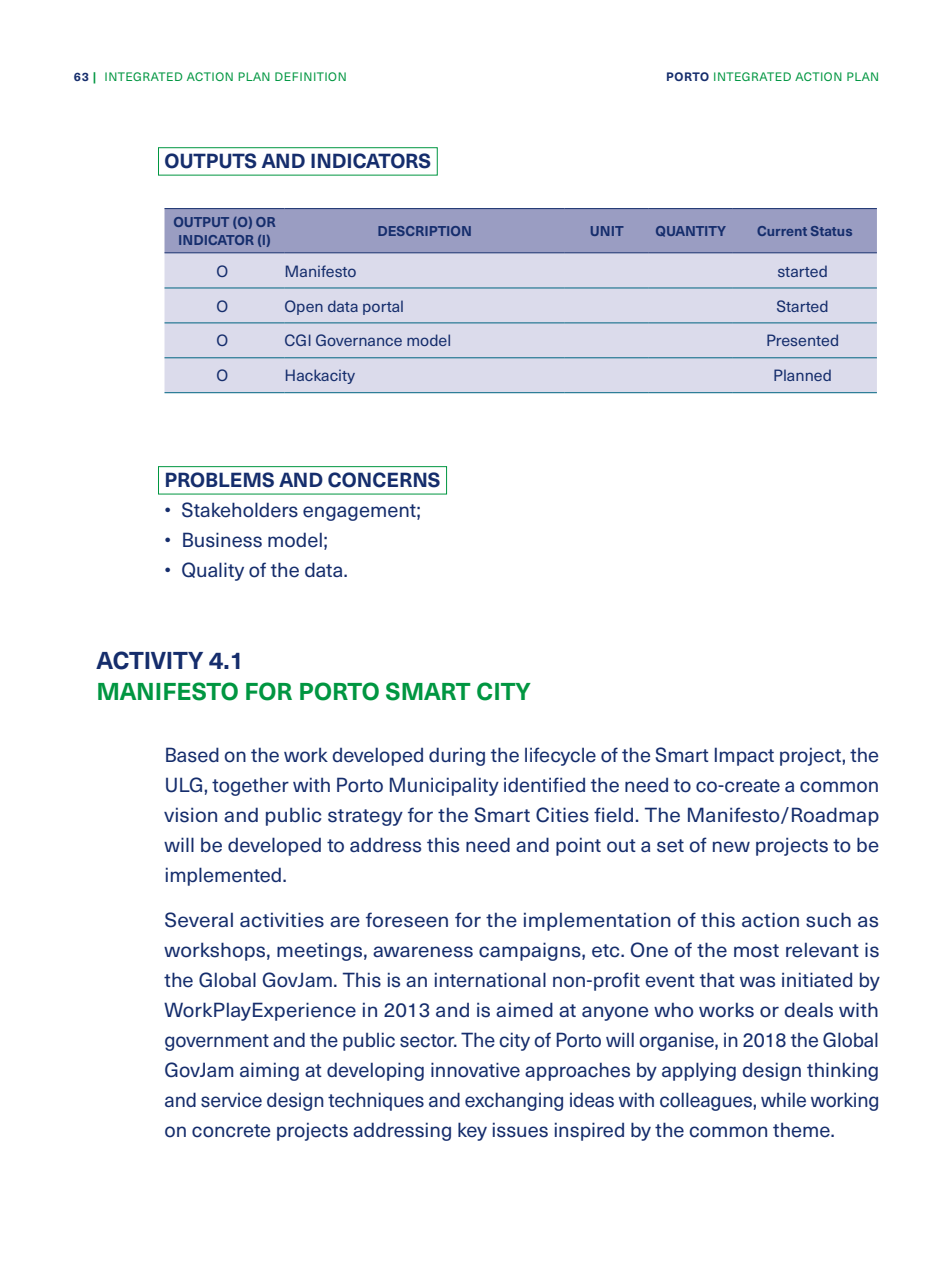
<style>
.page{position:relative;width:936px;height:1276px;background:#fff}
.page>*{position:absolute;margin:0;border:0;box-sizing:border-box;transform-origin:0 0}
.t1{font:700 24px "Neue Haas Unica Pro";color:#009641}
.t2{font:700 24px "Neue Haas Unica Pro";letter-spacing:-.015em;color:#152d6c}
.t3{font:20px/30px "Neue Haas Unica Pro";color:#152d6c;text-align:justify;scale:1.05 1}
.t4{font:20px/30px "Neue Haas Unica Pro";color:#152d6c;text-align:justify}
.t5{font:700 20px "Neue Haas Unica Pro";color:#152d6c}
.t6{font:16px "Neue Haas Unica Pro";color:#152d6c}
.t7{font:700 14px/17.6px "Neue Haas Unica Pro";color:#152d6c;text-align:center}
.t8{font:12px "Neue Haas Unica Pro";letter-spacing:.05em;color:#009641}
.t9{font:12px "Neue Haas Unica Pro";letter-spacing:.03em;color:#009641}
.s1{font-weight:700;color:#152d6c}
.s2{font-weight:700}
</style>
<div class="page">
<div style="left:158px;top:147px;width:280px;height:29px;border:1px solid #009641"></div>
<div style="left:158px;top:466px;width:289px;height:28px;border:1px solid #009641"></div>
<div style="left:164px;top:209px;width:712px;height:43px;background:#9a9dc2"></div>
<div style="left:164px;top:253px;width:712px;height:139px;background:#dbdbeb"></div>
<hr style="left:164px;top:208px;width:120px;height:1px;background:#152d6c">
<hr style="left:284px;top:208px;width:280px;height:1px;background:#152d6c">
<hr style="left:564px;top:208px;width:84px;height:1px;background:#152d6c">
<hr style="left:648px;top:208px;width:84px;height:1px;background:#152d6c">
<hr style="left:732px;top:208px;width:144px;height:1px;background:#152d6c">
<hr style="left:164px;top:252px;width:120px;height:1px;background:#152d6c">
<hr style="left:284px;top:252px;width:280px;height:1px;background:#152d6c">
<hr style="left:564px;top:252px;width:84px;height:1px;background:#152d6c">
<hr style="left:648px;top:252px;width:84px;height:1px;background:#152d6c">
<hr style="left:732px;top:252px;width:144px;height:1px;background:#152d6c">
<hr style="left:164px;top:288px;width:120px;height:1px;background:#006481">
<hr style="left:284px;top:288px;width:280px;height:1px;background:#006481">
<hr style="left:564px;top:288px;width:84px;height:1px;background:#006481">
<hr style="left:648px;top:288px;width:84px;height:1px;background:#006481">
<hr style="left:732px;top:288px;width:144px;height:1px;background:#006481">
<hr style="left:164px;top:322px;width:120px;height:1px;background:#006481">
<hr style="left:284px;top:322px;width:280px;height:1px;background:#006481">
<hr style="left:564px;top:322px;width:84px;height:1px;background:#006481">
<hr style="left:648px;top:322px;width:84px;height:1px;background:#006481">
<hr style="left:732px;top:322px;width:144px;height:1px;background:#006481">
<hr style="left:164px;top:357px;width:120px;height:1px;background:#006481">
<hr style="left:284px;top:357px;width:280px;height:1px;background:#006481">
<hr style="left:564px;top:357px;width:84px;height:1px;background:#006481">
<hr style="left:648px;top:357px;width:84px;height:1px;background:#006481">
<hr style="left:732px;top:357px;width:144px;height:1px;background:#006481">
<hr style="left:164px;top:392px;width:120px;height:1px;background:#006481">
<hr style="left:284px;top:392px;width:280px;height:1px;background:#006481">
<hr style="left:564px;top:392px;width:84px;height:1px;background:#006481">
<hr style="left:648px;top:392px;width:84px;height:1px;background:#006481">
<hr style="left:732px;top:392px;width:144px;height:1px;background:#006481">
<p class="t8" style="left:74px;top:70px;width:44px"><span class="s1">63</span> <span class="s2">|</span> Integrated</p>
<p class="t8" style="left:187px;top:70px;width:17px">Action</p>
<p class="t8" style="left:238px;top:70px;width:17px">Plan</p>
<p class="t8" style="left:274px;top:70px;width:18px">Definition</p>
<p class="t9" style="left:666px;top:70px;width:214px"><span class="s1">PORTO</span> INTEGRATED ACTION PLAN</p>
<p class="t5" style="left:164px;top:149px;width:268px">OUTPUTS AND INDICATORS</p>
<p class="t7" style="left:173px;top:214px;width:104px">OUTPUT (O) OR<br>INDICATOR (I)</p>
<p class="t7" style="left:377px;top:222px;width:96px">DESCRIPTION</p>
<p class="t7" style="left:590px;top:222px;width:35px">UNIT</p>
<p class="t7" style="left:655px;top:222px;width:72px">QUANTITY</p>
<p class="t7" style="left:757px;top:222px;width:97px">Current Status</p>
<p class="t6" style="left:216px;top:261px;width:13px">O</p>
<p class="t6" style="left:284px;top:261px;width:73px">Manifesto</p>
<p class="t6" style="left:777px;top:261px;width:52px">started</p>
<p class="t6" style="left:216px;top:296px;width:13px">O</p>
<p class="t6" style="left:284px;top:296px;width:121px">Open data portal</p>
<p class="t6" style="left:776px;top:296px;width:54px">Started</p>
<p class="t6" style="left:216px;top:331px;width:13px">O</p>
<p class="t6" style="left:284px;top:331px;width:168px">CGI Governance model</p>
<p class="t6" style="left:766px;top:331px;width:75px">Presented</p>
<p class="t6" style="left:216px;top:366px;width:13px">O</p>
<p class="t6" style="left:284px;top:366px;width:72px">Hackacity</p>
<p class="t6" style="left:773px;top:366px;width:60px">Planned</p>
<p class="t5" style="left:164px;top:468px;width:277px">PROBLEMS AND CONCERNS</p>
<p class="t4" style="left:164px;top:495px;width:258px">• Stakeholders engagement;</p>
<p class="t4" style="left:164px;top:525px;width:165px">• Business model;</p>
<p class="t4" style="left:164px;top:555px;width:185px">• Quality of the data.</p>
<p class="t2" style="left:96px;top:645px;width:149px">ACTIVITY 4.1</p>
<p class="t1" style="left:96px;top:676px;width:436px">MANIFESTO FOR PORTO SMART CITY</p>
<p class="t4" style="left:164px;top:740px;width:716px">Based on the work developed during the lifecycle of the Smart Impact project, the ULG, together with Porto Municipality identified the need to co-create a common vision and public strategy for the Smart Cities field. The Manifesto/Roadmap will be developed to address this need and point out a set of new projects to be implemented.</p>
<p class="t3" style="left:164px;top:905px;width:682px">Several activities are foreseen for the implementation of this action such as workshops, meetings, awareness campaigns, etc. One of the most relevant is the Global GovJam. This is an international non-profit event that was initiated by WorkPlayExperience in 2013 and is aimed at anyone who works or deals with government and the public sector. The city of Porto will organise, in 2018 the Global GovJam aiming at developing innovative approaches by applying design thinking and service design techniques and exchanging ideas with colleagues, while working on concrete projects addressing key issues inspired by the common theme.</p>
</div>
